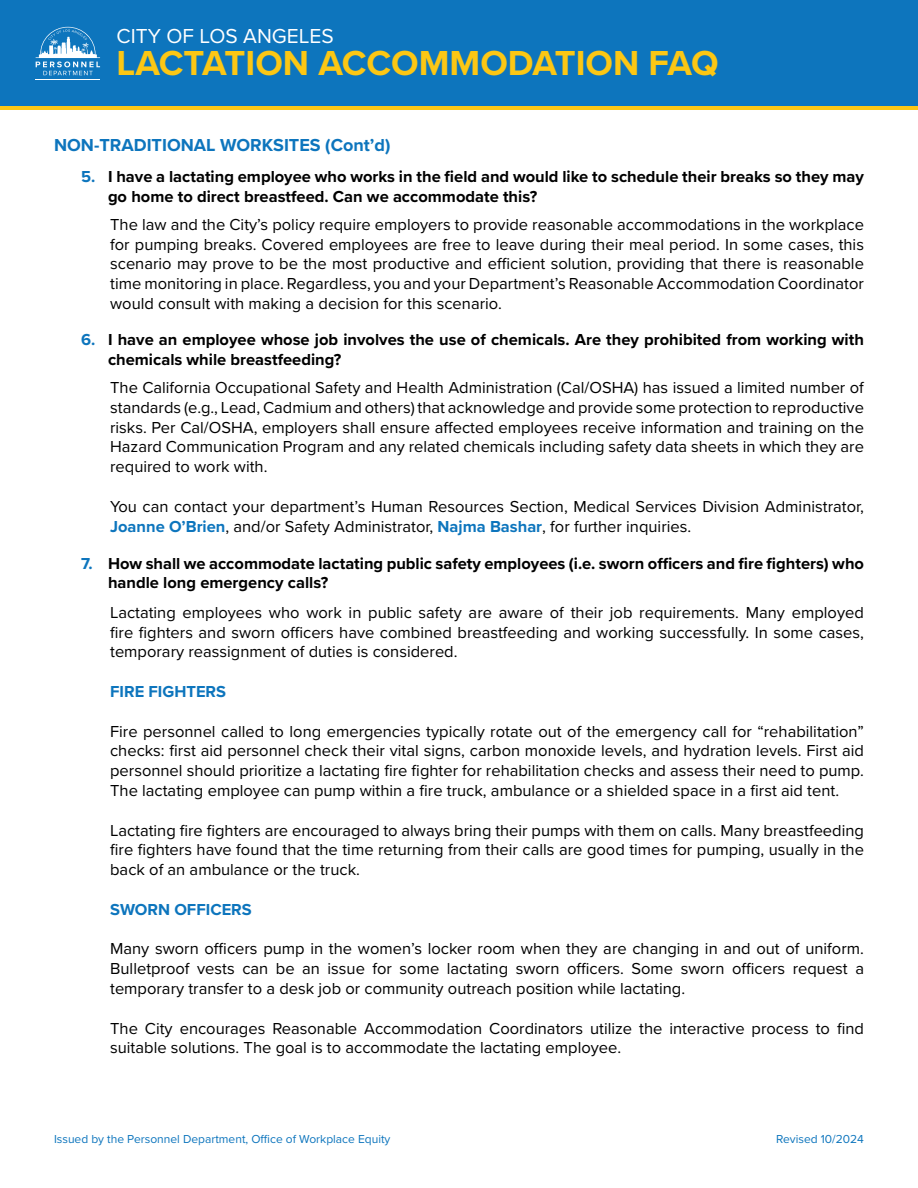
<style>
.page{position:relative;width:918px;height:1188px;background:#fff}
.page>*{position:absolute;margin:0;border:0;box-sizing:border-box;transform-origin:0 0}
.t1{font:700 36px "Proxima Nova";color:#fcc714}
.t2{font:21px "Proxima Nova";color:#fff}
.Section_Title{font:700 18px "Proxima Nova";color:#0d75bd}
.Paragraph{font:16.5px/19.8px "Proxima Nova";color:#000;text-align:justify}
.Number_List{font:700 16.5px/19.8px "Proxima Nova";color:#000}
.Paragraph-2{font:700 16.5px "Proxima Nova";color:#0d75bd}
.t3{font:12px "Proxima Nova";color:#0d75bd}
.s1{color:#0d75bd}
.s2{font-weight:700;color:#0d75bd}
</style>
<div class="page">
<div style="left:0;top:0;width:918px;height:108px;background:#0d75bd"></div>
<hr style="left:0;top:106px;width:918px;height:4px;background:#fcc714">
<hr style="left:36px;top:79px;width:64px;height:1px;background:#fff">
<svg style="left:36px;top:27px;width:64px;height:48px"></svg>
<p class="t2" style="left:117px;top:20px;width:219px">CITY OF LOS ANGELES</p>
<h1 class="t1" style="left:117px;top:37px;width:603px">LACTATION ACCOMMODATION FAQ</h1>
<p class="Section_Title" style="left:54px;top:132px;width:338px">NON-TRADITIONAL WORKSITES (Cont’d)</p>
<p class="Number_List" style="left:108px;top:166px;width:757px;text-indent:-27px"><span class="s1">5.</span> I have a lactating employee who works in the field and would like to schedule their breaks so they may go home to direct breastfeed. Can we accommodate this?</p>
<p class="Paragraph" style="left:110px;top:214px;width:755px">The law and the City’s policy require employers to provide reasonable accommodations in the workplace for pumping breaks. Covered employees are free to leave during their meal period. In some cases, this scenario may prove to be the most productive and efficient solution, providing that there is reasonable time monitoring in place. Regardless, you and your Department’s Reasonable Accommodation Coordinator would consult with making a decision for this scenario.</p>
<p class="Number_List" style="left:108px;top:329px;width:757px;text-indent:-27px"><span class="s1">6.</span> I have an employee whose job involves the use of chemicals. Are they prohibited from working with chemicals while breastfeeding?</p>
<p class="Paragraph" style="left:110px;top:377px;width:755px">The California Occupational Safety and Health Administration (Cal/OSHA) has issued a limited number of standards (e.g., Lead, Cadmium and others) that acknowledge and provide some protection to reproductive risks. Per Cal/OSHA, employers shall ensure affected employees receive information and training on the Hazard Communication Program and any related chemicals including safety data sheets in which they are required to work with.</p>
<p class="Paragraph" style="left:110px;top:496px;width:755px">You can contact your department’s Human Resources Section, Medical Services Division Administrator,<br><span class="s2">Joanne O’Brien</span>, and/or Safety Administrator, <span class="s2">Najma Bashar</span>, for further inquiries.</p>
<p class="Number_List" style="left:108px;top:553px;width:758px;text-indent:-27px"><span class="s1">7.</span> How shall we accommodate lactating public safety employees (i.e. sworn officers and fire fighters) who handle long emergency calls?</p>
<p class="Paragraph" style="left:110px;top:602px;width:755px">Lactating employees who work in public safety are aware of their job requirements. Many employed fire fighters and sworn officers have combined breastfeeding and working successfully. In some cases, temporary reassignment of duties is considered.</p>
<p class="Paragraph-2" style="left:110px;top:679px;width:118px">FIRE FIGHTERS</p>
<p class="Paragraph" style="left:110px;top:720px;width:755px">Fire personnel called to long emergencies typically rotate out of the emergency call for “rehabilitation” checks: first aid personnel check their vital signs, carbon monoxide levels, and hydration levels. First aid personnel should prioritize a lactating fire fighter for rehabilitation checks and assess their need to pump.<br>The lactating employee can pump within a fire truck, ambulance or a shielded space in a first aid tent.</p>
<p class="Paragraph" style="left:110px;top:819px;width:755px">Lactating fire fighters are encouraged to always bring their pumps with them on calls. Many breastfeeding fire fighters have found that the time returning from their calls are good times for pumping, usually in the back of an ambulance or the truck.</p>
<p class="Paragraph-2" style="left:110px;top:897px;width:143px">SWORN OFFICERS</p>
<p class="Paragraph" style="left:110px;top:938px;width:755px">Many sworn officers pump in the women’s locker room when they are changing in and out of uniform.<br>Bulletproof vests can be an issue for some lactating sworn officers. Some sworn officers request a temporary transfer to a desk job or community outreach position while lactating.</p>
<p class="Paragraph" style="left:110px;top:1017px;width:755px">The City encourages Reasonable Accommodation Coordinators utilize the interactive process to find suitable solutions. The goal is to accommodate the lactating employee.</p>
<p class="t3" style="left:54px;top:1131px;width:338px">Issued by the Personnel Department, Office of Workplace Equity</p>
<p class="t3" style="left:776px;top:1131px;width:89px">Revised 10/2024</p>
</div>
